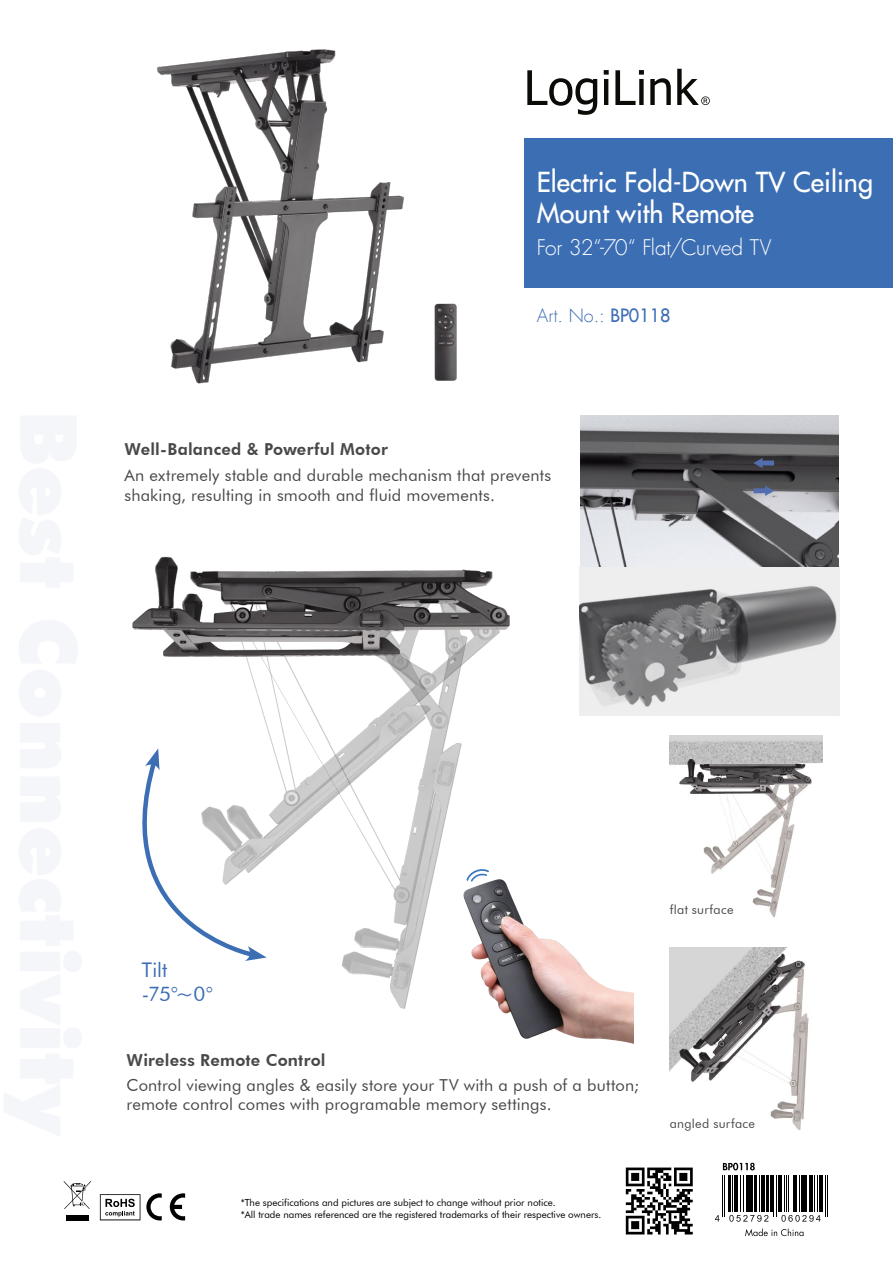
<style>
.page{position:relative;width:893px;height:1263px;background:#fff}
.page>*{position:absolute;margin:0;border:0;box-sizing:border-box;transform-origin:0 0}
.t1{font:27px/31.5px "Futura LT";color:#fff}
.t2{font:300 21px "Futura LT";letter-spacing:-.015em;color:#fff}
.t3{font:20.25px/24.3px "Futura BT";color:#3c6eb4}
.t4{font:300 18px "Futura LT";color:#3c6eb4}
.t5{font:16.5px/19.8px "Futura BT";letter-spacing:.01em;color:#484848}
.t6{font:800 16.5px "Futura BT";letter-spacing:.01em;color:#484848}
.t7{font:12.6px "Futura BT";letter-spacing:.025em;color:#484848}
.t8{font:9.75px/11.7px "Futura BT";color:#000}
.s1{font-weight:400}
</style>
<div class="page">
<svg style="left:100px;top:1194px;width:40px;height:26px"></svg>
<svg style="left:64px;top:1181px;width:27px;height:28px"></svg>
<div style="left:66px;top:1215px;width:23px;height:5px;background:#000"></div>
<svg style="left:146px;top:1193px;width:16px;height:27px"></svg>
<svg style="left:170px;top:1193px;width:15px;height:27px"></svg>
<div style="left:524px;top:138px;width:369px;height:150px;background:#3c6eb4"></div>
<svg style="left:527px;top:69px;width:183px;height:46px"></svg>
<img style="left:157px;top:49px;width:300px;height:335px">
<img style="left:132px;top:556px;width:378px;height:453px">
<svg style="left:132px;top:748px;width:135px;height:213px"></svg>
<svg style="left:745px;top:1228px;width:58px;height:8px"></svg>
<svg style="left:626px;top:1167px;width:67px;height:67px"></svg>
<svg style="left:723px;top:1163px;width:32px;height:7px"></svg>
<svg style="left:715px;top:1215px;width:4px;height:6px"></svg>
<svg style="left:729px;top:1215px;width:39px;height:7px"></svg>
<svg style="left:781px;top:1215px;width:39px;height:7px"></svg>
<hr style="left:722px;top:1175px;width:1px;height:42px;background:#000">
<hr style="left:724px;top:1175px;width:1px;height:42px;background:#000">
<hr style="left:728px;top:1175px;width:3px;height:36px;background:#000">
<hr style="left:732px;top:1175px;width:1px;height:36px;background:#000">
<hr style="left:734px;top:1175px;width:3px;height:36px;background:#000">
<hr style="left:740px;top:1175px;width:1px;height:36px;background:#000">
<hr style="left:743px;top:1175px;width:1px;height:36px;background:#000">
<hr style="left:746px;top:1175px;width:3px;height:36px;background:#000">
<hr style="left:750px;top:1175px;width:3px;height:36px;background:#000">
<hr style="left:754px;top:1175px;width:2px;height:36px;background:#000">
<hr style="left:759px;top:1175px;width:1px;height:36px;background:#000">
<hr style="left:761px;top:1175px;width:3px;height:36px;background:#000">
<hr style="left:767px;top:1175px;width:2px;height:36px;background:#000">
<hr style="left:770px;top:1175px;width:2px;height:36px;background:#000">
<hr style="left:773px;top:1175px;width:1px;height:42px;background:#000">
<hr style="left:776px;top:1175px;width:1px;height:42px;background:#000">
<hr style="left:778px;top:1175px;width:3px;height:36px;background:#000">
<hr style="left:784px;top:1175px;width:1px;height:36px;background:#000">
<hr style="left:786px;top:1175px;width:1px;height:36px;background:#000">
<hr style="left:788px;top:1175px;width:1px;height:36px;background:#000">
<hr style="left:794px;top:1175px;width:3px;height:36px;background:#000">
<hr style="left:799px;top:1175px;width:1px;height:36px;background:#000">
<hr style="left:801px;top:1175px;width:3px;height:36px;background:#000">
<hr style="left:805px;top:1175px;width:2px;height:36px;background:#000">
<hr style="left:809px;top:1175px;width:4px;height:36px;background:#000">
<hr style="left:814px;top:1175px;width:1px;height:36px;background:#000">
<hr style="left:817px;top:1175px;width:1px;height:36px;background:#000">
<hr style="left:819px;top:1175px;width:4px;height:36px;background:#000">
<hr style="left:825px;top:1175px;width:1px;height:42px;background:#000">
<hr style="left:827px;top:1175px;width:1px;height:42px;background:#000">
<img style="left:670px;top:947px;width:139px;height:183px">
<img style="left:455px;top:875px;width:179px;height:169px">
<svg style="left:466px;top:868px;width:23px;height:14px"></svg>
<img style="left:580px;top:415px;width:259px;height:300px">
<svg style="left:754px;top:458px;width:20px;height:10px"></svg>
<svg style="left:754px;top:486px;width:20px;height:10px"></svg>
<img style="left:670px;top:735px;width:152px;height:183px">
<h1 class="t1" style="left:537px;top:166px;width:338px">Electric Fold-Down TV Ceiling<br>Mount with Remote</h1>
<p class="t2" style="left:537px;top:234px;width:236px">For 32“-70“ Flat/Curved TV</p>
<p class="t6" style="left:124px;top:439px;width:265px">Well-Balanced &amp; Powerful Motor</p>
<p class="t4" style="left:537px;top:305px;width:135px">Art. No.: <span class="s1">BP0118</span></p>
<p class="t5" style="left:124px;top:465px;width:428px">An extremely stable and durable mechanism that prevents shaking, resulting in smooth and fluid movements.</p>
<p class="t3" style="left:142px;top:957px;width:73px">Tilt -75°~0°</p>
<p class="t6" style="left:127px;top:1050px;width:201px">Wireless Remote Control</p>
<p class="t5" style="left:127px;top:1075px;width:514px">Control viewing angles &amp; easily store your TV with a push of a button; remote control comes with programable memory settings.</p>
<p class="t8" style="left:241px;top:1196px;width:362px">*The specifications and pictures are subject to change without prior notice.<br>*All trade names referenced are the registered trademarks of their respective owners.</p>
<p class="t7" style="left:670px;top:902px;width:65px">flat surface</p>
<p class="t7" style="left:670px;top:1115px;width:87px">angled surface</p>
</div>
